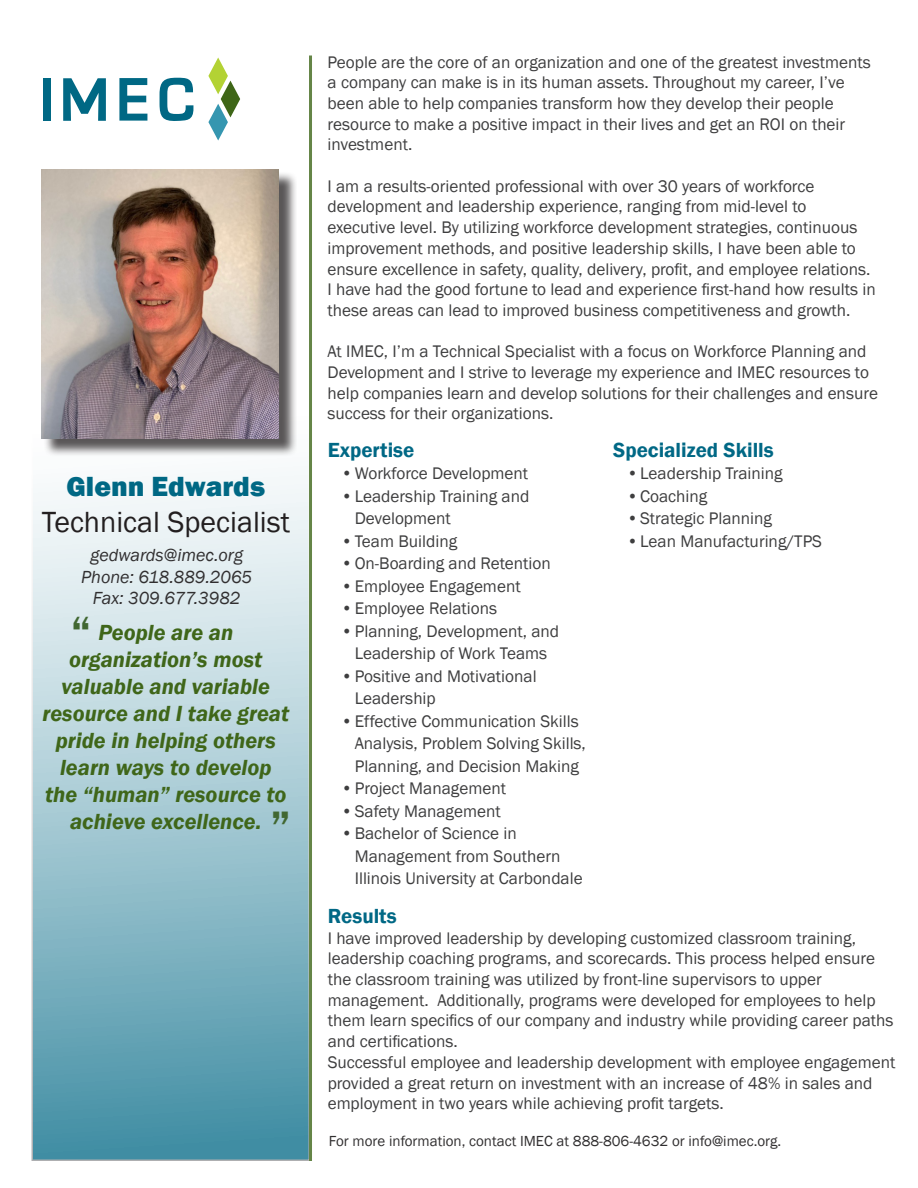
<style>
.page{position:relative;width:918px;height:1188px;background:#fff}
.page>*{position:absolute;margin:0;border:0;box-sizing:border-box;transform-origin:0 0}
.t1{font:600 45px "Franklin Gothic";color:#416731}
.t2{font:30px "Franklin Gothic";color:#231f20}
.t3{font:800 28.5px "Franklin Gothic";color:#006884}
.t4{font:italic 600 22.5px/27px "Franklin Gothic";color:#3f6619;text-align:center}
.t5{font:600 21px "Franklin Gothic";color:#006885}
.t6{font:italic 18px/21.6px "Franklin Gothic";color:#312f30;text-align:center}
.body_copy{font:17.25px/20.7px "Franklin Gothic";color:#3e3e3f}
.body_copy-2{font:15px "Franklin Gothic";color:#312f30}
</style>
<div class="page">
<svg style="left:32px;top:55px;width:278px;height:1106px"></svg>
<hr style="left:309px;top:56px;width:3px;height:1105px;background:#658547">
<svg style="left:208px;top:58px;width:32px;height:83px"></svg>
<div style="left:43px;top:78px;width:8px;height:43px;background:#006884"></div>
<svg style="left:119px;top:78px;width:28px;height:43px"></svg>
<svg style="left:160px;top:78px;width:34px;height:44px"></svg>
<svg style="left:63px;top:78px;width:43px;height:43px"></svg>
<div style="left:43px;top:171px;width:254px;height:286px;background:#231f20;opacity:.75"></div>
<img style="left:41px;top:169px;width:238px;height:269px">
<p class="t3" style="left:66px;top:468px;width:200px">Glenn Edwards</p>
<p class="t2" style="left:42px;top:504px;width:250px">Technical Specialist</p>
<p class="t6" style="left:81px;top:545px;width:172px">gedwards@imec.org<br>Phone: 618.889.2065<br>Fax: 309.677.3982</p>
<p class="t4" style="left:42px;top:619px;width:248px">People are an organization’s most valuable and variable resource and I take great pride in helping others learn ways to develop the “human” resource to achieve excellence.</p>
<p class="t1" style="left:71px;top:604px;width:21px">“</p>
<p class="t1" style="left:291px;top:836px;width:21px;rotate:-180deg">“</p>
<p class="body_copy" style="left:328px;top:52px;width:545px">People are the core of an organization and one of the greatest investments a company can make is in its human assets. Throughout my career, I’ve been able to help companies transform how they develop their people resource to make a positive impact in their lives and get an ROI on their investment.</p>
<p class="body_copy" style="left:328px;top:176px;width:550px">I am a results-oriented professional with over 30 years of workforce development and leadership experience, ranging from mid-level to executive level. By utilizing workforce development strategies, continuous improvement methods, and positive leadership skills, I have been able to ensure excellence in safety, quality, delivery, profit, and employee relations.<br>I have had the good fortune to lead and experience first-hand how results in these areas can lead to improved business competitiveness and growth.</p>
<p class="body_copy" style="left:328px;top:342px;width:552px">At IMEC, I’m a Technical Specialist with a focus on Workforce Planning and Development and I strive to leverage my experience and IMEC resources to help companies learn and develop solutions for their challenges and ensure success for their organizations.</p>
<p class="t5" style="left:328px;top:437px;width:88px">Expertise</p>
<p class="body_copy" style="left:341px;top:463px;width:189px">•Workforce Development</p>
<p class="body_copy" style="left:355px;top:485px;width:176px;line-height:22.5px;text-indent:-14px">•Leadership Training and<br>Development</p>
<p class="body_copy" style="left:341px;top:531px;width:117px">•Team Building</p>
<p class="body_copy" style="left:341px;top:553px;width:211px">•On-Boarding and Retention</p>
<p class="body_copy" style="left:341px;top:576px;width:181px">•Employee Engagement</p>
<p class="body_copy" style="left:341px;top:598px;width:157px">•Employee Relations</p>
<p class="body_copy" style="left:341px;top:620px;width:219px;line-height:22.5px;text-align:center">•Planning, Development, and<br>Leadership of Work Teams</p>
<p class="body_copy" style="left:355px;top:665px;width:183px;line-height:22.5px;text-indent:-14px">•Positive and Motivational<br>Leadership</p>
<p class="body_copy" style="left:355px;top:710px;width:233px;line-height:22.5px;text-indent:-14px">•Effective Communication Skills<br>Analysis, Problem Solving Skills,<br>Planning, and Decision Making</p>
<p class="body_copy" style="left:341px;top:778px;width:166px">•Project Management</p>
<p class="body_copy" style="left:341px;top:801px;width:161px">•Safety Management</p>
<p class="body_copy" style="left:355px;top:822px;width:229px;line-height:22.5px;text-indent:-14px">•Bachelor of Science in<br>Management from Southern<br>Illinois University at Carbondale</p>
<p class="t5" style="left:613px;top:437px;width:162px">Specialized Skills</p>
<p class="body_copy" style="left:627px;top:463px;width:158px">•Leadership Training</p>
<p class="body_copy" style="left:627px;top:486px;width:82px">•Coaching</p>
<p class="body_copy" style="left:627px;top:508px;width:147px">•Strategic Planning</p>
<p class="body_copy" style="left:627px;top:531px;width:197px">•Lean Manufacturing/TPS</p>
<p class="t5" style="left:328px;top:903px;width:70px">Results</p>
<p class="body_copy" style="left:328px;top:928px;width:569px">I have improved leadership by developing customized classroom training, leadership coaching programs, and scorecards. This process helped ensure the classroom training was utilized by front-line supervisors to upper management. Additionally, programs were developed for employees to help them learn specifics of our company and industry while providing career paths and certifications.<br>Successful employee and leadership development with employee engagement provided a great return on investment with an increase of 48% in sales and employment in two years while achieving profit targets.</p>
<p class="body_copy-2" style="left:329px;top:1132px;width:454px">For more information, contact IMEC at 888-806-4632 or info@imec.org.</p>
</div>
